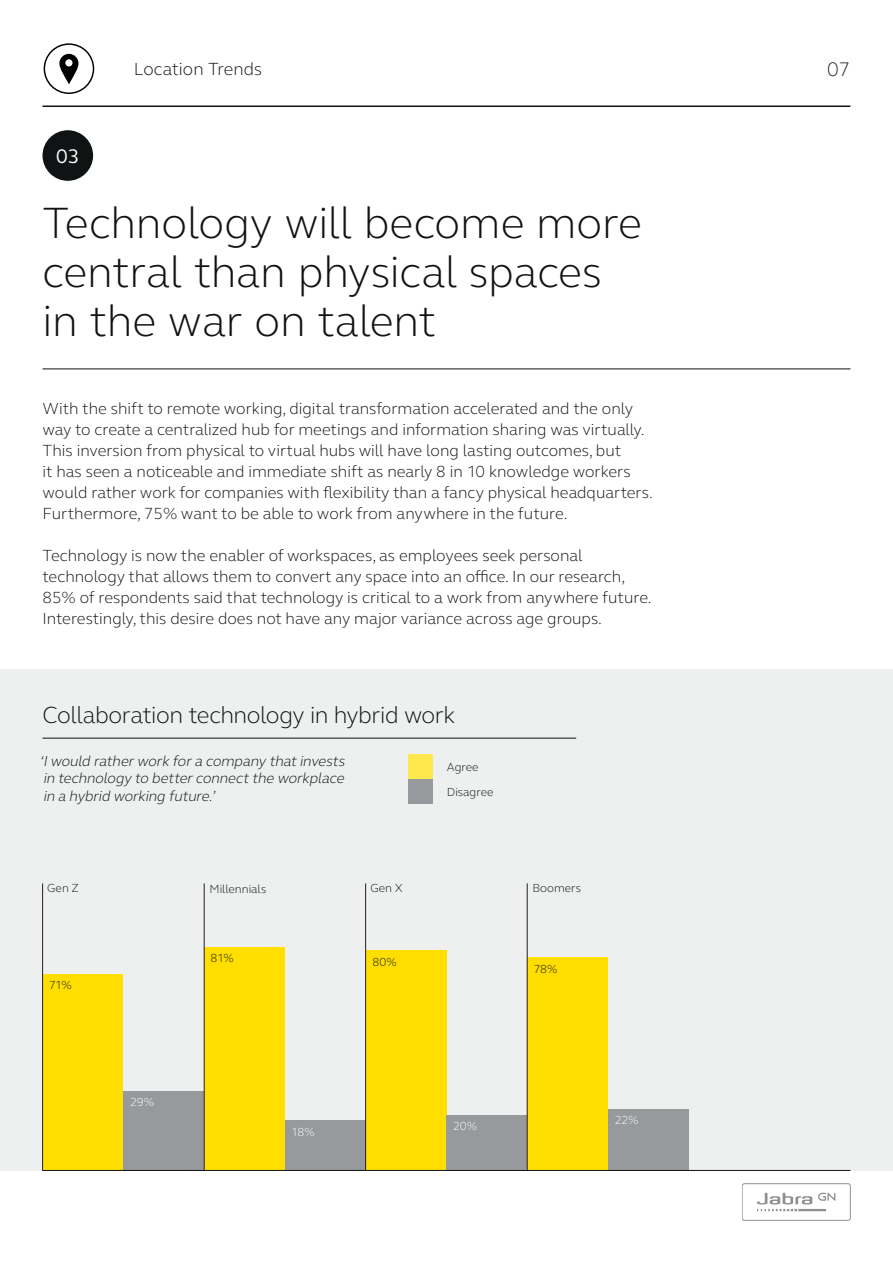
<style>
.page{position:relative;width:893px;height:1263px;background:#fff}
.page>*{position:absolute;margin:0;border:0;box-sizing:border-box;transform-origin:0 0}
.t1{font:300 45px/49.1px "GN Elliot";letter-spacing:-.005em;color:#101314}
.t2{font:300 24px "GN Elliot";letter-spacing:-.02em;color:#101314}
.t3{font:20.1px "GN Elliot";color:#fff}
.t4{font:300 20.1px "GN Elliot";color:#231f20}
.t5{font:300 18px "GN Elliot";color:#101314}
.t6{font:300 16.5px/21px "GN Elliot";color:#101314}
.t7{font:italic 300 14.85px/17.9px "GN Elliot";color:#101314;text-align:justify}
.t8{font:300 12px "GN Elliot";color:#101314}
.t9{font:300 12px "GN Elliot";letter-spacing:-.015em;color:#fff}
</style>
<div class="page">
<div style="left:0;top:669px;width:893px;height:501px;background:#eeefef"></div>
<div style="left:527px;top:957px;width:81px;height:213px;background:#ffde00"></div>
<div style="left:366px;top:951px;width:80px;height:219px;background:#ffde00"></div>
<div style="left:204px;top:947px;width:81px;height:223px;background:#ffde00"></div>
<hr style="left:43px;top:105px;width:807px;height:2px;background:#101314">
<div style="left:43px;top:130px;width:50px;height:51px;background:#101314;border-radius:50%"></div>
<hr style="left:43px;top:369px;width:807px;height:1px;background:#101314">
<hr style="left:43px;top:738px;width:533px;height:1px;background:#101314">
<div style="left:44px;top:43px;width:50px;height:51px;border:1px solid #000;border-radius:50%"></div>
<svg style="left:59px;top:53px;width:20px;height:31px"></svg>
<div style="left:408px;top:779px;width:25px;height:24px;background:#97999d"></div>
<div style="left:408px;top:754px;width:25px;height:25px;background:#ffe84d"></div>
<div style="left:42px;top:974px;width:81px;height:196px;background:#ffde00"></div>
<div style="left:123px;top:1091px;width:81px;height:79px;background:#97999d"></div>
<div style="left:285px;top:1120px;width:81px;height:50px;background:#97999d"></div>
<div style="left:446px;top:1115px;width:81px;height:55px;background:#97999d"></div>
<div style="left:608px;top:1109px;width:81px;height:61px;background:#97999d"></div>
<hr style="left:42px;top:883px;width:1px;height:287px;background:#231f20">
<hr style="left:527px;top:883px;width:1px;height:287px;background:#231f20">
<hr style="left:365px;top:883px;width:1px;height:287px;background:#231f20">
<hr style="left:204px;top:883px;width:1px;height:287px;background:#231f20">
<div style="left:742px;top:1183px;width:108px;height:37px;border:1px solid #231f20;border-radius:2px"></div>
<svg style="left:757px;top:1193px;width:55px;height:18px"></svg>
<hr style="left:798px;top:1209px;width:28px;height:2px;background:#231f20">
<svg style="left:818px;top:1193px;width:17px;height:8px"></svg>
<hr style="left:43px;top:1170px;width:807px;height:1px;background:#101314">
<p class="t3" style="left:56px;top:143px;width:25px">03</p>
<p class="t5" style="left:134px;top:57px;width:130px">Location Trends</p>
<h1 class="t1" style="left:43px;top:196px;width:601px">Technology will become more central than physical spaces in the war on talent</h1>
<p class="t6" style="left:43px;top:397px;width:612px">With the shift to remote working, digital transformation accelerated and the only way to create a centralized hub for meetings and information sharing was virtually.<br>This inversion from physical to virtual hubs will have long lasting outcomes, but<br>it has seen a noticeable and immediate shift as nearly 8 in 10 knowledge workers would rather work for companies with flexibility than a fancy physical headquarters.<br>Furthermore, 75% want to be able to work from anywhere in the future.</p>
<p class="t6" style="left:43px;top:544px;width:611px">Technology is now the enabler of workspaces, as employees seek personal technology that allows them to convert any space into an office. In our research, 85% of respondents said that technology is critical to a work from anywhere future.<br>Interestingly, this desire does not have any major variance across age groups.</p>
<h2 class="t2" style="left:43px;top:699px;width:414px">Collaboration technology in hybrid work</h2>
<p class="t7" style="left:40px;top:751px;width:310px">‘Iwould ratherwork fora company thatinvests in technology to betterconnectthe workplace in a hybrid working future.’</p>
<p class="t8" style="left:447px;top:759px;width:33px">Agree</p>
<p class="t8" style="left:447px;top:783px;width:48px">Disagree</p>
<p class="t8" style="left:47px;top:880px;width:33px">Gen Z</p>
<p class="t8" style="left:210px;top:880px;width:58px">Millennials</p>
<p class="t8" style="left:370px;top:880px;width:34px">Gen X</p>
<p class="t8" style="left:532px;top:880px;width:50px">Boomers</p>
<p class="t8" style="left:49px;top:977px;width:24px">71%</p>
<p class="t9" style="left:130px;top:1094px;width:26px">29%</p>
<p class="t8" style="left:211px;top:950px;width:25px">81%</p>
<p class="t8" style="left:372px;top:954px;width:26px">80%</p>
<p class="t9" style="left:291px;top:1124px;width:25px">18%</p>
<p class="t9" style="left:453px;top:1118px;width:26px">20%</p>
<p class="t8" style="left:534px;top:961px;width:25px">78%</p>
<p class="t9" style="left:615px;top:1112px;width:25px">22%</p>
<p class="t4" style="left:827px;top:56px;width:25px">07</p>
</div>
